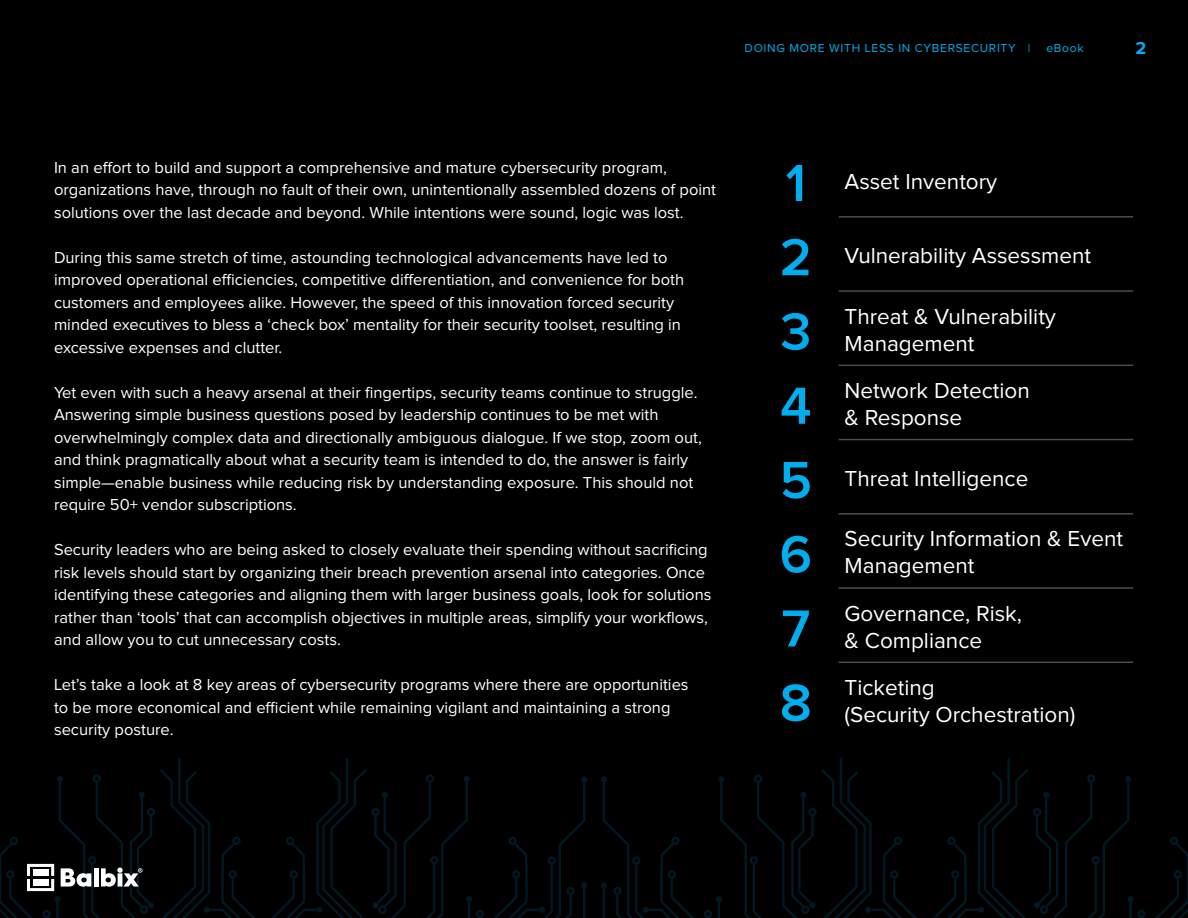
<style>
.page{position:relative;width:1188px;height:918px;background:#000}
.page>*{position:absolute;margin:0;border:0;box-sizing:border-box;transform-origin:0 0}
.t1{font:600 54px "Proxima Nova";color:#00aeef}
.t2{font:22.5px/27px "Proxima Nova";color:#fff}
.t3{font:700 18px "Proxima Nova";color:#00aeef}
.t4{font:16.5px/22.5px "Proxima Nova";color:#fff}
.t5{font:12px "Proxima Nova";letter-spacing:.06em;color:#00aeef}
</style>
<div class="page">
<svg style="left:601px;top:758px;width:587px;height:160px"></svg>
<svg style="left:0;top:758px;width:587px;height:160px"></svg>
<hr style="left:839px;top:216px;width:294px;height:2px;background:#4d4d4d">
<hr style="left:839px;top:290px;width:294px;height:2px;background:#4d4d4d">
<hr style="left:839px;top:365px;width:294px;height:1px;background:#4d4d4d">
<hr style="left:839px;top:439px;width:294px;height:1px;background:#4d4d4d">
<hr style="left:839px;top:513px;width:294px;height:2px;background:#4d4d4d">
<hr style="left:839px;top:587px;width:294px;height:2px;background:#4d4d4d">
<hr style="left:839px;top:662px;width:294px;height:1px;background:#4d4d4d">
<p class="t5" style="left:745px;top:43px;width:287px">DOING MORE WITH LESS IN CYBERSECURITY |</p>
<p class="t5" style="left:1046px;top:43px;width:39px">eBook</p>
<p class="t3" style="left:1135px;top:40px;width:12px">2</p>
<p class="t4" style="left:54px;top:157px;width:664px">In an effort to build and support a comprehensive and mature cybersecurity program, organizations have, through no fault of their own, unintentionally assembled dozens of point solutions over the last decade and beyond. While intentions were sound, logic was lost.</p>
<p class="t4" style="left:54px;top:247px;width:632px">During this same stretch of time, astounding technological advancements have led to improved operational efficiencies, competitive differentiation, and convenience for both customers and employees alike. However, the speed of this innovation forced security minded executives to bless a ‘check box’ mentality for their security toolset, resulting in excessive expenses and clutter.</p>
<p class="t4" style="left:54px;top:382px;width:649px">Yet even with such a heavy arsenal at their fingertips, security teams continue to struggle.<br>Answering simple business questions posed by leadership continues to be met with overwhelmingly complex data and directionally ambiguous dialogue. If we stop, zoom out, and think pragmatically about what a security team is intended to do, the answer is fairly simple—enable business while reducing risk by understanding exposure. This should not require 50+ vendor subscriptions.</p>
<p class="t4" style="left:54px;top:539px;width:659px">Security leaders who are being asked to closely evaluate their spending without sacrificing risk levels should start by organizing their breach prevention arsenal into categories. Once identifying these categories and aligning them with larger business goals, look for solutions rather than ‘tools’ that can accomplish objectives in multiple areas, simplify your workflows, and allow you to cut unnecessary costs.</p>
<p class="t4" style="left:54px;top:674px;width:636px">Let’s take a look at 8 key areas of cybersecurity programs where there are opportunities to be more economical and efficient while remaining vigilant and maintaining a strong security posture.</p>
<p class="t1" style="left:786px;top:158px;width:22px">1</p>
<p class="t2" style="left:845px;top:169px;width:154px">Asset Inventory</p>
<p class="t1" style="left:780px;top:233px;width:34px">2</p>
<p class="t2" style="left:845px;top:243px;width:248px">Vulnerability Assessment</p>
<p class="t1" style="left:780px;top:307px;width:32px">3</p>
<p class="t2" style="left:845px;top:304px;width:213px">Threat &amp; Vulnerability<br>Management</p>
<p class="t1" style="left:780px;top:381px;width:33px">4</p>
<p class="t2" style="left:845px;top:378px;width:187px">Network Detection &amp; Response</p>
<p class="t1" style="left:780px;top:455px;width:34px">5</p>
<p class="t2" style="left:845px;top:466px;width:185px">Threat Intelligence</p>
<p class="t1" style="left:780px;top:530px;width:34px">6</p>
<p class="t2" style="left:845px;top:526px;width:280px">Security Information &amp; Event<br>Management</p>
<p class="t1" style="left:781px;top:604px;width:30px">7</p>
<p class="t2" style="left:845px;top:601px;width:179px">Governance, Risk, &amp; Compliance</p>
<p class="t1" style="left:780px;top:678px;width:34px">8</p>
<p class="t2" style="left:845px;top:675px;width:232px">Ticketing<br>(Security Orchestration)</p>
</div>
